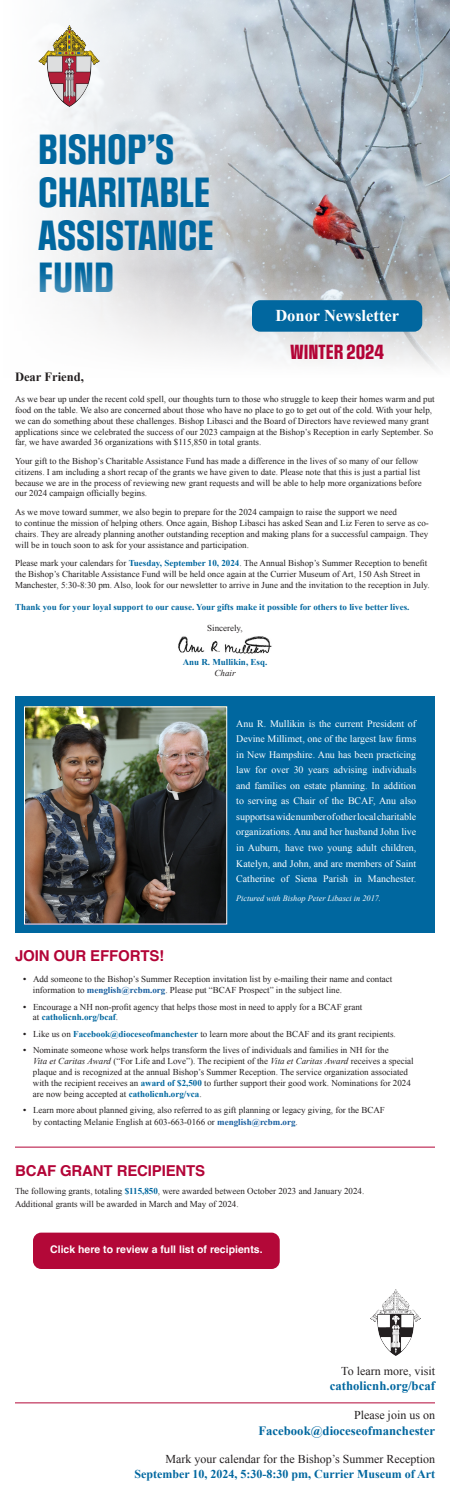
<style>
.page{position:relative;width:450px;height:1500px;background:#fff}
.page>*{position:absolute;margin:0;border:0;box-sizing:border-box;transform-origin:0 0}
.t1{font:700 35.55px "Social Gothic";color:#01679f}
.t2{font:700 17.25px "Social Gothic";color:#b30437}
.t3{font:700 16.5px "Times New Roman";color:#fff}
.t4{font:700 15px "Helvetica";letter-spacing:-.01em;color:#b30437}
.t5{font:700 12.75px "Times New Roman";color:#01679f}
.t6{font:700 12.6px "Times New Roman";color:#231f20}
.t7{font:12px "Times New Roman";color:#231f20}
.t8{font:700 12px "Times New Roman";color:#00679f}
.t9{font:700 10.5px "Helvetica";color:#fff}
.t10{font:9.9px/15.6px "Times New Roman";color:#fff;text-align:justify}
.t11{font:9px/10.8px "Times New Roman";color:#231f20}
.t12{font:700 9px "Times New Roman";color:#00679f}
.t13{font:italic 9px "Times New Roman";color:#231f20}
.t14{font:italic 8.25px "Times New Roman";color:#fff}
.s1{font-weight:700;color:#00679f}
.s2{font-weight:700}
.s3{font-weight:700;color:#175d9e}
.s4{font-weight:700;color:#01679f}
.s5{font-style:italic}
</style>
<div class="page">
<img style="left:312px;top:0;width:138px;height:270px">
<svg style="left:53px;top:0;width:259px;height:270px;background:#d4d9dd"></svg>
<img style="left:38px;top:26px;width:61px;height:81px">
<svg style="left:58px;top:270px;width:392px;height:99px"></svg>
<div style="left:252px;top:300px;width:170px;height:32px;background:#01679f;border-radius:8px"></div>
<img style="left:178px;top:636px;width:94px;height:18px">
<div style="left:15px;top:696px;width:420px;height:237px;background:#00679f"></div>
<img style="left:26px;top:708px;width:199px;height:214px">
<div style="left:24px;top:706px;width:203px;height:218px;border:1px solid #fff"></div>
<hr style="left:15px;top:1147px;width:420px;height:1px;background:#b30437">
<div style="left:33px;top:1233px;width:247px;height:36px;background:#b30838;border-radius:8px"></div>
<hr style="left:15px;top:1403px;width:420px;height:1px;background:#b30838">
<img style="left:371px;top:1290px;width:50px;height:66px">
<p class="t1" style="left:38px;top:127px;width:138px">BISHOP’S</p>
<p class="t1" style="left:38px;top:170px;width:173px">CHARITABLE</p>
<p class="t1" style="left:38px;top:212px;width:177px">ASSISTANCE</p>
<p class="t1" style="left:38px;top:255px;width:77px">FUND</p>
<p class="t3" style="left:275px;top:304px;width:125px">Donor Newsletter</p>
<p class="t2" style="left:290px;top:340px;width:96px">WINTER 2024</p>
<p class="t6" style="left:15px;top:368px;width:70px">Dear Friend,</p>
<p class="t11" style="left:15px;top:394px;width:421px">As we bear up under the recent cold spell, our thoughts turn to those who struggle to keep their homes warm and put food on the table. We also are concerned about those who have no place to go to get out of the cold. With your help, we can do something about these challenges. Bishop Libasci and the Board of Directors have reviewed many grant applications since we celebrated the success of our 2023 campaign at the Bishop’s Reception in early September. So far, we have awarded 36 organizations with $115,850 in total grants.</p>
<p class="t11" style="left:15px;top:456px;width:408px">Your gift to the Bishop’s Charitable Assistance Fund has made a difference in the lives of so many of our fellow citizens. I am including a short recap of the grants we have given to date. Please note that this is just a partial list because we are in the process of reviewing new grant requests and will be able to help more organizations before our 2024 campaign officially begins.</p>
<p class="t11" style="left:15px;top:507px;width:384px">As we move toward summer, we also begin to prepare for the 2024 campaign to raise the support we need</p>
<p class="t11" style="left:15px;top:518px;width:415px;text-align:justify">to continue the mission of helping others. Once again, Bishop Libasci has asked Sean and Liz Feren to serve as co&shy;chairs. They are already planning another outstanding reception and making plans for a successful campaign. They will be in touch soon to ask for your assistance and participation.</p>
<p class="t11" style="left:15px;top:558px;width:416px">Please mark your calendars for <span class="s1">Tuesday, September 10, 2024</span>. The Annual Bishop’s Summer Reception to benefit the Bishop’s Charitable Assistance Fund will be held once again at the Currier Museum of Art, 150 Ash Street in<br>Manchester, 5:30-8:30 pm. Also, look for our newsletter to arrive in June and the invitation to the reception in July.</p>
<p class="t12" style="left:15px;top:600px;width:396px">Thank you for your loyal support to our cause. Your gifts make it possible for others to live better lives.</p>
<p class="t11" style="left:207px;top:623px;width:37px">Sincerely,</p>
<p class="t12" style="left:183px;top:655px;width:86px">Anu R. Mullikin, Esq.</p>
<p class="t13" style="left:214px;top:667px;width:23px">Chair</p>
<p class="t10" style="left:236px;top:715px;width:182px">Anu R. Mullikin is the current President of Devine Millimet, one of the largest law firms in New Hampshire. Anu has been practicing law for over 30 years advising individuals and families on estate planning. In addition to serving as Chair of the BCAF, Anu also supports a wide number of other local charitable organizations. Anu and her husband John live in Auburn, have two young adult children, Katelyn, and John, and are members of Saint Catherine of Siena Parish in Manchester.</p>
<p class="t14" style="left:236px;top:892px;width:146px">Pictured with Bishop Peter Libasci in 2017.</p>
<p class="t4" style="left:15px;top:947px;width:151px">JOIN OUR EFFORTS!</p>
<p class="t11" style="left:33px;top:974px;width:361px;text-indent:-10px"><span class="s2">•</span> Add someone to the Bishop’s Summer Reception invitation list by e-mailing their name and contact information to <span class="s3">menglish@rcbm.org</span>. Please put “BCAF Prospect” in the subject line.</p>
<p class="t11" style="left:33px;top:1001px;width:331px;text-indent:-10px"><span class="s2">•</span> Encourage a NH non-profit agency that helps those most in need to apply for a BCAF grant at <span class="s4">catholicnh.org/bcaf</span>.</p>
<p class="t11" style="left:23px;top:1028px;width:374px"><span class="s2">•</span> Like us on <span class="s4">Facebook@dioceseofmanchester</span> to learn more about the BCAF and its grant recipients.</p>
<p class="t11" style="left:33px;top:1045px;width:382px;text-indent:-10px"><span class="s2">•</span> Nominate someone whose work helps transform the lives of individuals and families in NH for the<br><span class="s5">Vita et Caritas Award</span> (“For Life and Love”). The recipient of the <span class="s5">Vita et Caritas Award</span> receives a special plaque and is recognized at the annual Bishop’s Summer Reception. The service organization associated with the recipient receives an <span class="s1">award of $2,500</span> to further support their good work. Nominations for 2024 are now being accepted at <span class="s4">catholicnh.org/vca</span>.</p>
<p class="t11" style="left:33px;top:1104px;width:353px;line-height:12.4px;text-indent:-10px"><span class="s2">•</span> Learn more about planned giving, also referred to as gift planning or legacy giving, for the BCAF by contacting Melanie English at 603-663-0166 or <span class="s3">menglish@rcbm.org</span>.</p>
<p class="t4" style="left:15px;top:1161px;width:192px">BCAF GRANT RECIPIENTS</p>
<p class="t11" style="left:15px;top:1184px;width:351px;line-height:12.7px">The following grants, totaling <span class="s1">$115,850</span>, were awarded between October 2023 and January 2024.<br>Additional grants will be awarded in March and May of 2024.</p>
<p class="t9" style="left:50px;top:1243px;width:214px">Click here to review a full list of recipients.</p>
<p class="t7" style="left:341px;top:1363px;width:95px">To learn more, visit</p>
<p class="t5" style="left:330px;top:1377px;width:107px">catholicnh.org/bcaf</p>
<p class="t7" style="left:354px;top:1407px;width:82px">Please join us on</p>
<p class="t5" style="left:258px;top:1422px;width:178px">Facebook@dioceseofmanchester</p>
<p class="t7" style="left:165px;top:1451px;width:271px">Mark your calendar for the Bishop’s Summer Reception</p>
<p class="t8" style="left:134px;top:1465px;width:302px">September 10, 2024, 5:30-8:30 pm, Currier Museum of Art</p>
</div>
